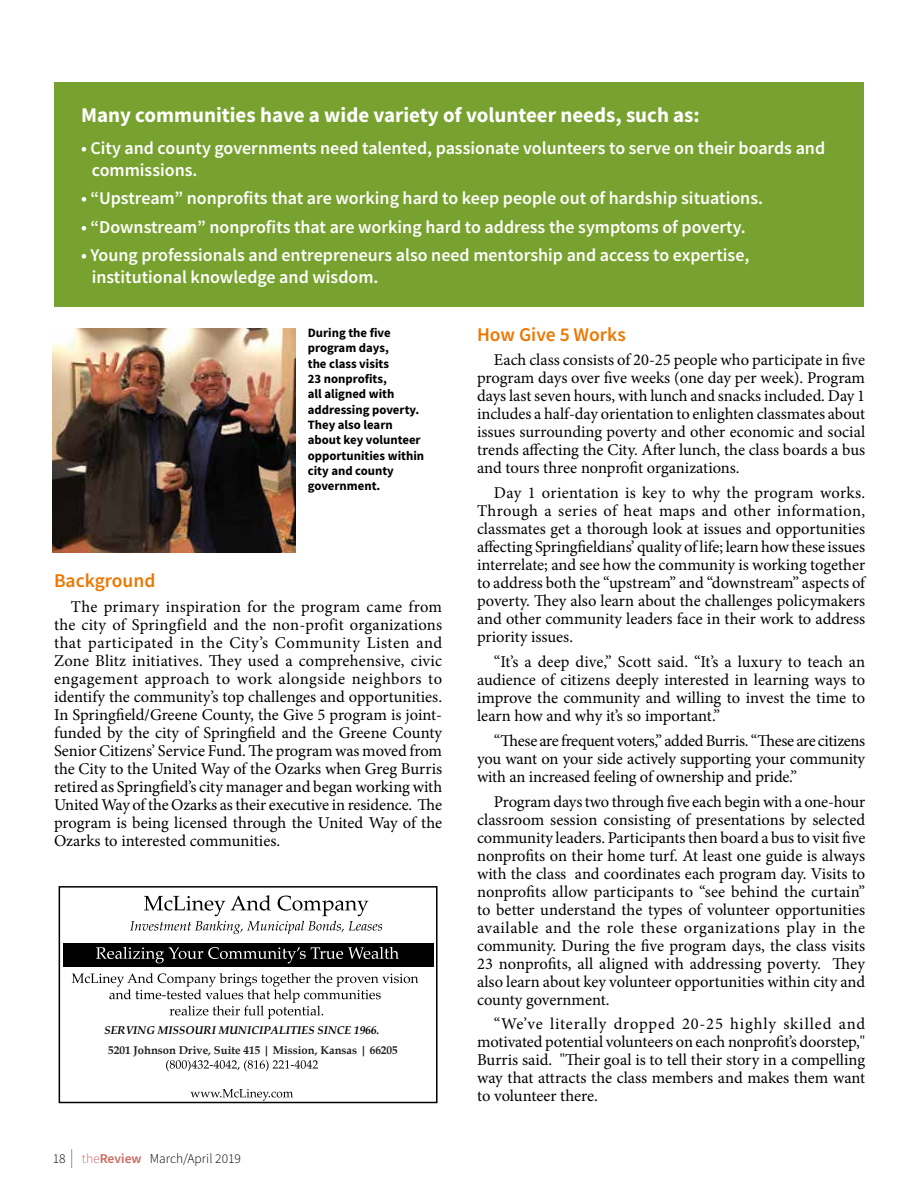
<style>
.page{position:relative;width:918px;height:1188px;background:#fff}
.page>*{position:absolute;margin:0;border:0;box-sizing:border-box;transform-origin:0 0}
.t1{font:700 21px "Source Sans Pro";color:#fff}
.t2{font:600 19.5px "Source Sans Pro";color:#ec7700}
.t3{font:600 18px/21.6px "Source Sans Pro";color:#fff}
.t4{font:16.5px/18px "Minion Pro";letter-spacing:-.005em;color:#000;text-align:justify}
.t5{font:300 13.5px "Source Sans Pro";color:#000}
.t6{font:700 12.75px/15.3px "Source Sans Pro";color:#000}
.t7{font:700 11.25px "Book Antiqua";color:#231f20}
.t8{font:italic 700 11.25px "Book Antiqua";color:#000}
.s1{color:#ca655d}
.s2{font-weight:600;color:#ca655d}
</style>
<div class="page">
<svg style="left:71px;top:1149px;width:1px;height:19px"></svg>
<div style="left:54px;top:82px;width:810px;height:225px;background:#78a22f"></div>
<div style="left:59px;top:886px;width:379px;height:217px;background:#fff;border:2px solid #000"></div>
<svg style="left:130px;top:895px;width:252px;height:39px"></svg>
<svg style="left:72px;top:973px;width:346px;height:46px"></svg>
<svg style="left:166px;top:1060px;width:152px;height:11px"></svg>
<svg style="left:191px;top:1089px;width:102px;height:12px"></svg>
<div style="left:63px;top:943px;width:370px;height:23px;background:#000"></div>
<svg style="left:96px;top:947px;width:303px;height:16px"></svg>
<img style="left:53px;top:328px;width:242px;height:224px">
<p class="t1" style="left:81px;top:101px;width:620px">Many communities have a wide variety of volunteer needs, such as:</p>
<p class="t3" style="left:92px;top:137px;width:735px;text-indent:-11px">• City and county governments need talented, passionate volunteers to serve on their boards and commissions.</p>
<p class="t3" style="left:81px;top:187px;width:684px">• “Upstream” nonprofits that are working hard to keep people out of hardship situations.</p>
<p class="t3" style="left:81px;top:216px;width:666px">• “Downstream” nonprofits that are working hard to address the symptoms of poverty.</p>
<p class="t3" style="left:92px;top:244px;width:659px;text-indent:-11px">• Young professionals and entrepreneurs also need mentorship and access to expertise, institutional knowledge and wisdom.</p>
<p class="t6" style="left:308px;top:325px;width:118px">During the five program days,<br>the class visits<br>23 nonprofits,<br>all aligned with addressing poverty.<br>They also learn about key volunteer opportunities within city and county government.</p>
<p class="t2" style="left:54px;top:568px;width:103px">Background</p>
<p class="t4" style="left:54px;top:598px;width:390px;text-indent:17px">The primary inspiration for the program came from the city of Springfield and the non-profit organizations that participated in the City’s Community Listen and Zone Blitz initiatives. They used a comprehensive, civic engagement approach to work alongside neighbors to identify the community’s top challenges and opportunities.<br>In Springfield/Greene County, the Give 5 program is joint&shy;funded by the city of Springfield and the Greene County Senior Citizens’ Service Fund. The program was moved from the City to the United Way of the Ozarks when Greg Burris retired as Springfield’s city manager and began working with United Way of the Ozarks as their executive in residence. The program is being licensed through the United Way of the Ozarks to interested communities.</p>
<p class="t8" style="left:105px;top:1023px;width:277px">SERVING MISSOURI MUNICIPALITIES SINCE 1966.</p>
<p class="t7" style="left:108px;top:1042px;width:291px">5201 Johnson Drive, Suite 415 | Mission, Kansas | 66205</p>
<p class="t5" style="left:53px;top:1150px;width:190px">18 <span class="s1">the</span><span class="s2">Review</span> March/April 2019</p>
<p class="t2" style="left:477px;top:321px;width:150px">How Give 5 Works</p>
<p class="t4" style="left:477px;top:351px;width:390px;text-indent:17px">Each class consists of 20-25 people who participate in five program days over five weeks (one day per week). Program days last seven hours, with lunch and snacks included. Day 1 includes a half-day orientation to enlighten classmates about issues surrounding poverty and other economic and social trends affecting the City. After lunch, the class boards a bus and tours three nonprofit organizations.</p>
<p class="t4" style="left:477px;top:484px;width:390px;text-indent:17px">Day 1 orientation is key to why the program works.<br>Through a series of heat maps and other information, classmates get a thorough look at issues and opportunities affecting Springfieldians’ quality of life; learn how these issues interrelate; and see how the community is working together to address both the “upstream” and “downstream” aspects of poverty. They also learn about the challenges policymakers and other community leaders face in their work to address priority issues.</p>
<p class="t4" style="left:477px;top:653px;width:390px;text-indent:17px">“It’s a deep dive,” Scott said. “It’s a luxury to teach an audience of citizens deeply interested in learning ways to improve the community and willing to invest the time to learn how and why it’s so important.”</p>
<p class="t4" style="left:477px;top:732px;width:390px;text-indent:17px">“These are frequent voters,” added Burris. “These are citizens you want on your side actively supporting your community with an increased feeling of ownership and pride.”</p>
<p class="t4" style="left:477px;top:792px;width:390px;text-indent:17px">Program days two through five each begin with a one-hour classroom session consisting of presentations by selected community leaders. Participants then board a bus to visit five nonprofits on their home turf. At least one guide is always with the class and coordinates each program day. Visits to nonprofits allow participants to “see behind the curtain” to better understand the types of volunteer opportunities available and the role these organizations play in the community. During the five program days, the class visits 23 nonprofits, all aligned with addressing poverty. They also learn about key volunteer opportunities within city and county government.</p>
<p class="t4" style="left:477px;top:1015px;width:390px;text-indent:17px">“We’ve literally dropped 20-25 highly skilled and motivated potential volunteers on each nonprofit’s doorstep," Burris said. "Their goal is to tell their story in a compelling way that attracts the class members and makes them want to volunteer there.</p>
</div>
